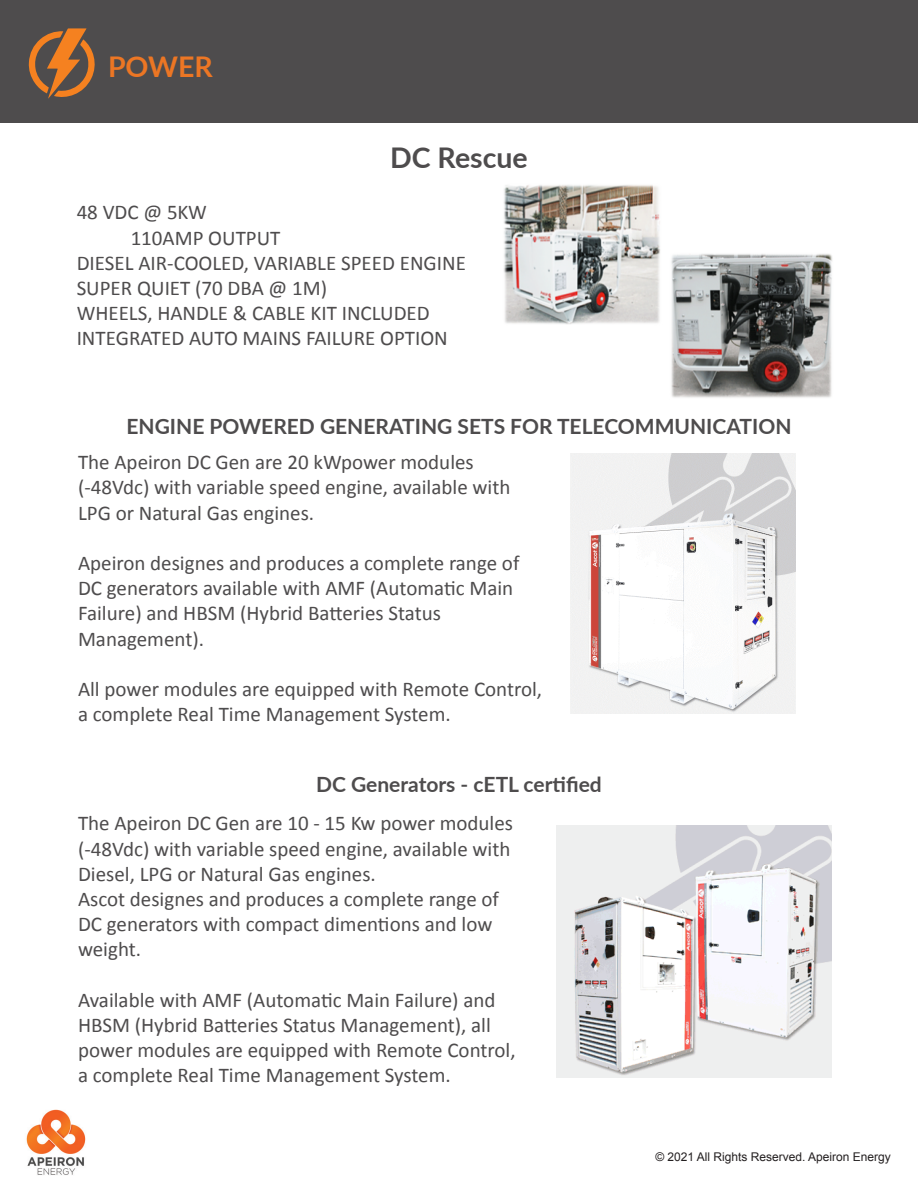
<style>
.page{position:relative;width:918px;height:1188px;background:#fff}
.page>*{position:absolute;margin:0;border:0;box-sizing:border-box;transform-origin:0 0}
.t1{font:700 28.5px "Lato";color:#4e4c4d}
.t2{font:700 28.5px "Lato";color:#ec7624}
.t3{font:21px/25.2px "Calibri";color:#4e4c4d}
.t4{font:700 21px "Lato";color:#4e4c4d}
.t5{font:12px "Arial";color:#231f20}
</style>
<div class="page">
<img style="left:671px;top:254px;width:161px;height:144px">
<img style="left:504px;top:185px;width:156px;height:139px">
<img style="left:571px;top:454px;width:224px;height:259px">
<img style="left:556px;top:826px;width:276px;height:252px">
<div style="left:0;top:0;width:918px;height:123px;background:#4e4c4d"></div>
<svg style="left:28px;top:28px;width:67px;height:71px"></svg>
<img style="left:26px;top:1109px;width:60px;height:66px">
<p class="t2" style="left:108px;top:45px;width:106px">POWER</p>
<p class="t1" style="left:390px;top:137px;width:139px">DC Rescue</p>
<p class="t3" style="left:77px;top:200px;width:132px">48 VDC @ 5KW</p>
<p class="t3" style="left:131px;top:225px;width:151px">110AMP OUTPUT</p>
<p class="t3" style="left:77px;top:250px;width:391px">DIESEL AIR-COOLED, VARIABLE SPEED ENGINE</p>
<p class="t3" style="left:77px;top:276px;width:252px">SUPER QUIET (70 DBA @ 1M)</p>
<p class="t3" style="left:77px;top:301px;width:355px">WHEELS, HANDLE &amp; CABLE KIT INCLUDED</p>
<p class="t3" style="left:77px;top:326px;width:373px">INTEGRATED AUTO MAINS FAILURE OPTION</p>
<p class="t4" style="left:126px;top:411px;width:667px">ENGINE POWERED GENERATING SETS FOR TELECOMMUNICATION</p>
<p class="t3" style="left:78px;top:450px;width:434px">The Apeiron DC Gen are 20 kWpower modules (-48Vdc) with variable speed engine, available with<br>LPG or Natural Gas engines.</p>
<p class="t3" style="left:78px;top:551px;width:443px">Apeiron designes and produces a complete range of DC generators available with AMF (Automatic Main Failure) and HBSM (Hybrid Batteries Status Management).</p>
<p class="t3" style="left:78px;top:677px;width:466px">All power modules are equipped with Remote Control, a complete Real Time Management System.</p>
<p class="t4" style="left:316px;top:769px;width:287px">DC Generators - cETL certified</p>
<p class="t3" style="left:78px;top:811px;width:437px">The Apeiron DC Gen are 10 - 15 Kw power modules (-48Vdc) with variable speed engine, available with Diesel, LPG or Natural Gas engines.<br>Ascot designes and produces a complete range of DC generators with compact dimentions and low weight.</p>
<p class="t3" style="left:78px;top:987px;width:439px">Available with AMF (Automatic Main Failure) and HBSM (Hybrid Batteries Status Management), all power modules are equipped with Remote Control, a complete Real Time Management System.</p>
<p class="t5" style="left:655px;top:1149px;width:237px">© 2021 All Rights Reserved. Apeiron Energy</p>
</div>
